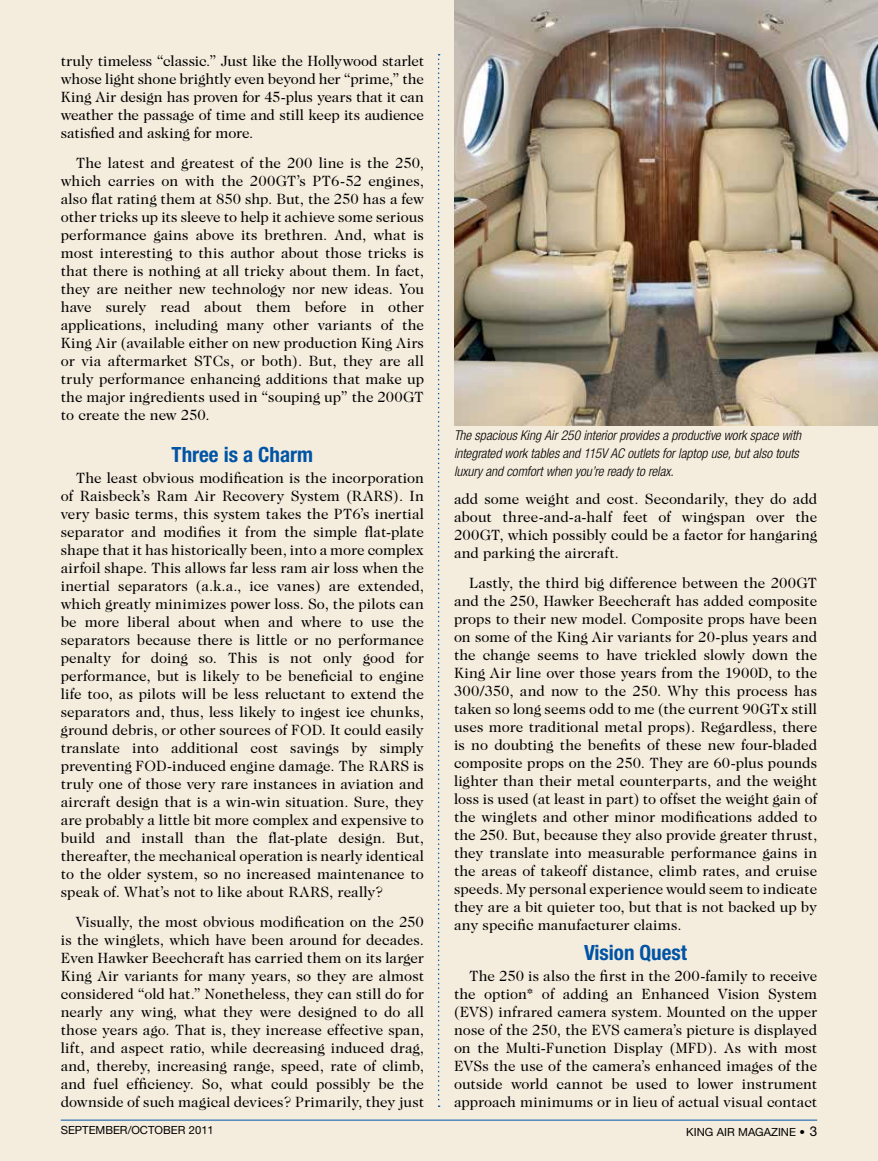
<style>
.page{position:relative;width:878px;height:1161px;background:#f4ecdd}
.page>*{position:absolute;margin:0;border:0;box-sizing:border-box;transform-origin:0 0}
.t1{font:700 condensed 21px "Helvetica Neue";color:#0054a6}
.t2{font:15px/18px "Caslon Two Twenty Four";color:#000;text-align:justify}
.t3{font:italic 300 condensed 13.5px/18px "Helvetica Neue";color:#000}
.t4{font:11.25px "Helvetica Neue";color:#000}
.s1{font-size:13.5px}
</style>
<div class="page">
<hr style="left:61px;top:1120px;width:756px;height:1px;background:#0054a6">
<img style="left:454px;top:0;width:424px;height:425px">
<svg style="left:438px;top:54px;width:2px;height:1053px"></svg>
<p class="t2" style="left:61px;top:51px;width:365px">truly timeless “classic.” Just like the Hollywood starlet whose light shone brightly even beyond her “prime,” the King Air design has proven for 45-plus years that it can weather the passage of time and still keep its audience satisfied and asking for more.</p>
<p class="t2" style="left:61px;top:153px;width:365px;text-indent:15px">The latest and greatest of the 200 line is the 250, which carries on with the 200GT’s PT6-52 engines, also flat rating them at 850 shp. But, the 250 has a few other tricks up its sleeve to help it achieve some serious performance gains above its brethren. And, what is most interesting to this author about those tricks is that there is nothing at all tricky about them. In fact, they are neither new technology nor new ideas. You have surely read about them before in other applications, including many other variants of the King Air (available either on new production King Airs or via aftermarket STCs, or both). But, they are all truly performance enhancing additions that make up the major ingredients used in “souping up” the 200GT to create the new 250.</p>
<h1 class="t1" style="left:172px;top:442px;width:143px">Three is a Charm</h1>
<p class="t2" style="left:61px;top:468px;width:365px;text-indent:15px">The least obvious modification is the incorporation of Raisbeck’s Ram Air Recovery System (RARS). In very basic terms, this system takes the PT6’s inertial separator and modifies it from the simple flat-plate shape that it has historically been, into a more complex airfoil shape. This allows far less ram air loss when the inertial separators (a.k.a., ice vanes) are extended, which greatly minimizes power loss. So, the pilots can be more liberal about when and where to use the separators because there is little or no performance penalty for doing so. This is not only good for performance, but is likely to be beneficial to engine life too, as pilots will be less reluctant to extend the separators and, thus, less likely to ingest ice chunks, ground debris, or other sources of FOD. It could easily translate into additional cost savings by simply preventing FOD-induced engine damage. The RARS is truly one of those very rare instances in aviation and aircraft design that is a win-win situation. Sure, they are probably a little bit more complex and expensive to build and install than the flat-plate design. But, thereafter, the mechanical operation is nearly identical to the older system, so no increased maintenance to speak of. What’s not to like about RARS, really?</p>
<p class="t2" style="left:61px;top:912px;width:365px;text-indent:15px">Visually, the most obvious modification on the 250 is the winglets, which have been around for decades.<br>Even Hawker Beechcraft has carried them on its larger King Air variants for many years, so they are almost considered “old hat.” Nonetheless, they can still do for nearly any wing, what they were designed to do all those years ago. That is, they increase effective span, lift, and aspect ratio, while decreasing induced drag, and, thereby, increasing range, speed, rate of climb, and fuel efficiency. So, what could possibly be the downside of such magical devices? Primarily, they just</p>
<p class="t3" style="left:454px;top:427px;width:349px">The spacious King Air 250 interior provides a productive work space with integrated work tables and 115V AC outlets for laptop use, but also touts luxury and comfort when you’re ready to relax.</p>
<p class="t2" style="left:454px;top:490px;width:365px">add some weight and cost. Secondarily, they do add about three-and-a-half feet of wingspan over the 200GT, which possibly could be a factor for hangaring and parking the aircraft.</p>
<p class="t2" style="left:454px;top:574px;width:365px;text-indent:15px">Lastly, the third big difference between the 200GT and the 250, Hawker Beechcraft has added composite props to their new model. Composite props have been on some of the King Air variants for 20-plus years and the change seems to have trickled slowly down the King Air line over those years from the 1900D, to the 300/350, and now to the 250. Why this process has taken so long seems odd to me (the current 90GTx still uses more traditional metal props). Regardless, there is no doubting the benefits of these new four-bladed composite props on the 250. They are 60-plus pounds lighter than their metal counterparts, and the weight loss is used (at least in part) to offset the weight gain of the winglets and other minor modifications added to the 250. But, because they also provide greater thrust, they translate into measurable performance gains in the areas of takeoff distance, climb rates, and cruise speeds. My personal experience would seem to indicate they are a bit quieter too, but that is not backed up by any specific manufacturer claims.</p>
<h1 class="t1" style="left:584px;top:940px;width:104px">Vision Quest</h1>
<p class="t2" style="left:454px;top:967px;width:365px;text-indent:15px">The 250 is also the first in the 200-family to receive the option* of adding an Enhanced Vision System (EVS) infrared camera system. Mounted on the upper nose of the 250, the EVS camera’s picture is displayed on the Multi-Function Display (MFD). As with most EVSs the use of the camera’s enhanced images of the outside world cannot be used to lower instrument approach minimums or in lieu of actual visual contact</p>
<p class="t4" style="left:61px;top:1123px;width:155px">SEPTEMBER/OCTOBER 2011</p>
<p class="t4" style="left:686px;top:1125px;width:132px">KING AIR MAGAZINE • <span class="s1">3</span></p>
</div>
